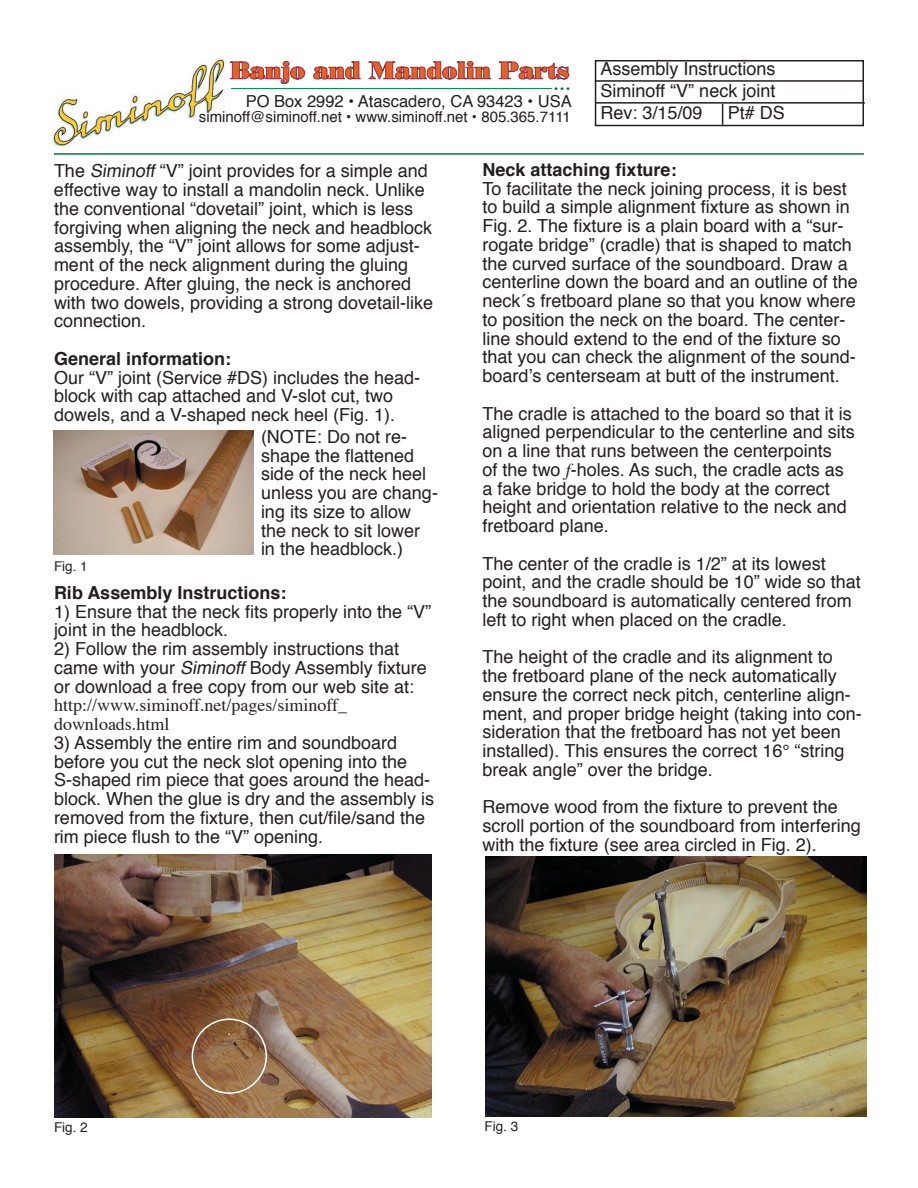
<style>
.page{position:relative;width:918px;height:1188px;background:#fff}
.page>*{position:absolute;margin:0;border:0;box-sizing:border-box;transform-origin:0 0}
.t1{font:24px "Palatino";color:#016e45}
.t2{font:18px/18.8px "Helvetica";color:#231f20}
.t3{font:700 18px "Helvetica";color:#231f20}
.t4{font:18px/18.8px "Times";color:#231f20}
.t5{font:16.5px "Helvetica";color:#231f20}
.t6{font:15px "Helvetica";color:#231f20}
.t7{font:13.5px "Helvetica";color:#231f20}
.s1{font-style:italic}
.s2{font-family:"Times";font-style:italic}
</style>
<div class="page">
<img style="left:52px;top:59px;width:178px;height:88px">
<hr style="left:231px;top:88px;width:321px;height:1px;background:#03914e">
<div style="left:595px;top:60px;width:269px;height:66px;border:2px solid #231f20"></div>
<svg style="left:230px;top:61px;width:340px;height:23px"></svg>
<hr style="left:595px;top:80px;width:269px;height:2px;background:#231f20">
<hr style="left:596px;top:102px;width:269px;height:2px;background:#231f20">
<hr style="left:54px;top:153px;width:810px;height:2px;background:#007b3a">
<svg style="left:722px;top:104px;width:1px;height:21px"></svg>
<img style="left:53px;top:430px;width:201px;height:125px">
<img style="left:54px;top:855px;width:378px;height:262px">
<div style="left:192px;top:1018px;width:75px;height:76px;border:2px solid #fff;border-radius:50%"></div>
<img style="left:485px;top:857px;width:381px;height:260px">
<h1 class="t1" style="left:553px;top:62px;width:19px">...</h1>
<p class="t5" style="left:246px;top:87px;width:328px">PO Box 2992 • Atascadero, CA 93423 • USA</p>
<p class="t6" style="left:199px;top:104px;width:374px">siminoff@siminoff.net • www.siminoff.net • 805.365.7111</p>
<p class="t2" style="left:601px;top:58px;width:177px;line-height:21.6px;text-align:justify">Assembly Instructions Siminoff “V” neck joint Rev: 3/15/09</p>
<p class="t2" style="left:728px;top:102px;width:59px">Pt# DS</p>
<p class="t2" style="left:54px;top:161px;width:381px">The Siminoff“V” joint provides for a simple and effective way to install a mandolin neck. Unlike the conventional “dovetail” joint, which is less forgiving when aligning the neck and headblock assembly, the “V” joint allows for some adjust&shy;ment of the neck alignment during the gluing procedure. After gluing, the neck is anchored with two dowels, providing a strong dovetail-like connection.</p>
<p class="t3" style="left:54px;top:342px;width:179px">General information:</p>
<p class="t2" style="left:54px;top:367px;width:368px">Our “V” joint (Service #DS) includes the head&shy;block with cap attached and V-slot cut, two dowels, and a V-shaped neck heel (Fig. 1).</p>
<p class="t7" style="left:54px;top:555px;width:35px">Fig. 1</p>
<p class="t2" style="left:261px;top:427px;width:178px">(NOTE: Do not re&shy;shape the flattened side of the neck heel unless you are chang&shy;ing its size to allow the neck to sit lower in the headblock.)</p>
<p class="t3" style="left:54px;top:576px;width:234px">Rib Assembly Instructions:</p>
<p class="t2" style="left:54px;top:601px;width:379px">1) Ensure that the neck fits properly into the “V” joint in the headblock.</p>
<p class="t2" style="left:54px;top:639px;width:374px">2) Follow the rim assembly instructions that came with your <span class="s1">Siminoff</span>Body Assembly fixture or download a free copy from our web site at:</p>
<p class="t4" style="left:54px;top:697px;width:295px">http://www.siminoff.net/pages/siminoff_ downloads.html</p>
<p class="t2" style="left:54px;top:733px;width:382px">3) Assembly the entire rim and soundboard before you cut the neck slot opening into the S-shaped rim piece that goes around the head&shy;block. When the glue is dry and the assembly is removed from the fixture, then cut/file/sand the rim piece flush to the “V” opening.</p>
<p class="t3" style="left:483px;top:153px;width:196px">Neck attaching fixture:</p>
<p class="t2" style="left:483px;top:178px;width:377px">To facilitate the neck joining process, it is best to build a simple alignment fixture as shown in Fig. 2. The fixture is a plain board with a “sur&shy;rogate bridge” (cradle) that is shaped to match the curved surface of the soundboard. Draw a centerline down the board and an outline of the neck´s fretboard plane so that you know where to position the neck on the board. The center&shy;line should extend to the end of the fixture so that you can check the alignment of the sound&shy;board’s centerseam at butt of the instrument.</p>
<p class="t2" style="left:483px;top:403px;width:374px">The cradle is attached to the board so that it is aligned perpendicular to the centerline and sits on a line that runs between the centerpoints<br>of the two <span class="s2">f</span>-holes. As such, the cradle acts as a fake bridge to hold the body at the correct height and orientation relative to the neck and fretboard plane.</p>
<p class="t2" style="left:483px;top:553px;width:380px">The center of the cradle is 1/2” at its lowest point, and the cradle should be 10” wide so that the soundboard is automatically centered from left to right when placed on the cradle.</p>
<p class="t2" style="left:483px;top:647px;width:381px">The height of the cradle and its alignment to the fretboard plane of the neck automatically ensure the correct neck pitch, centerline align&shy;ment, and proper bridge height (taking into con&shy;sideration that the fretboard has not yet been installed). This ensures the correct 16° “string break angle” over the bridge.</p>
<p class="t2" style="left:483px;top:797px;width:380px">Remove wood from the fixture to prevent the scroll portion of the soundboard from interfering with the fixture (see area circled in Fig. 2).</p>
<p class="t7" style="left:54px;top:1115px;width:35px">Fig. 2</p>
<p class="t7" style="left:484px;top:1115px;width:35px">Fig. 3</p>
</div>
